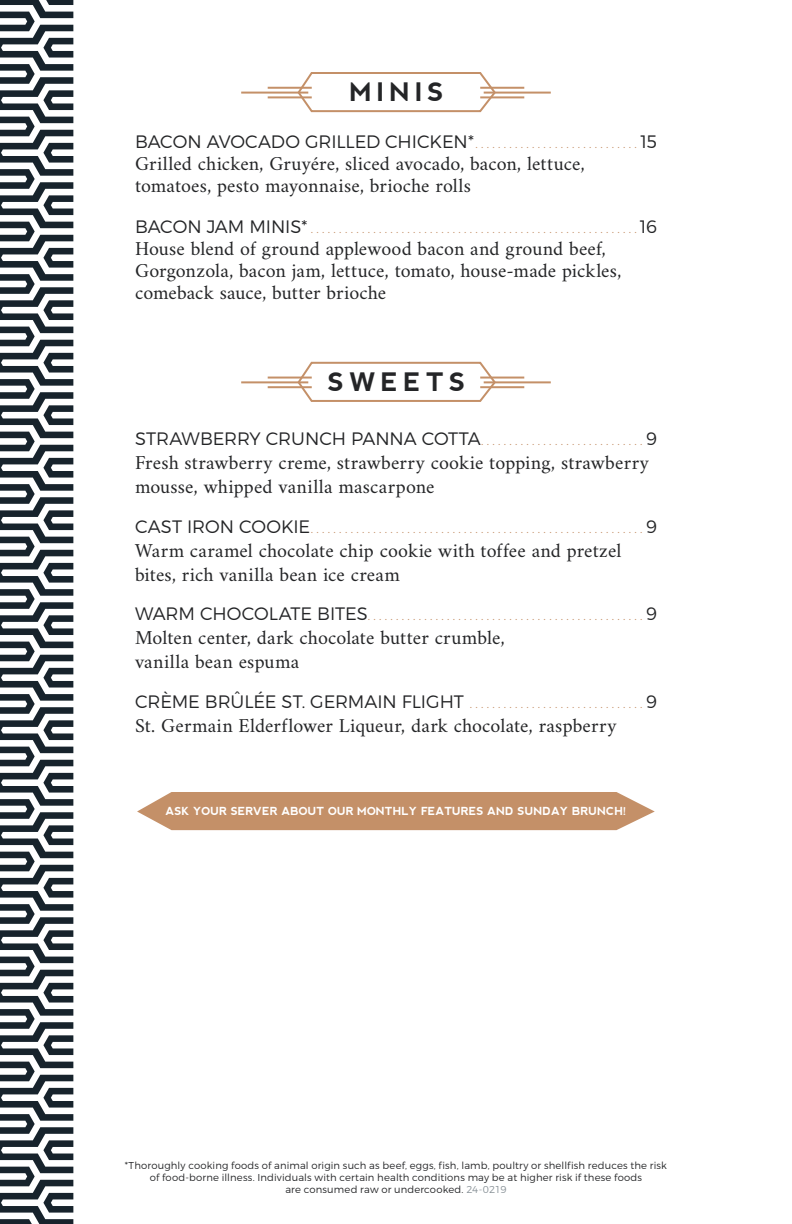
<style>
.page{position:relative;width:792px;height:1224px;background:#fff}
.page>*{position:absolute;margin:0;border:0;box-sizing:border-box;transform-origin:0 0}
.t1{font:700 25.4px "nevis";letter-spacing:.2em;color:#242527}
.t2{font:20px/24px "Amiri";letter-spacing:.005em;color:#242527}
.t3{font:300 18px "Montserrat";letter-spacing:-.005em;color:#242527}
.t4{font:300 12px "Montserrat";color:#c49068}
.t5{font:700 11.2px "nevis";color:#fff}
.t6{font:300 10px/12px "Montserrat";letter-spacing:.015em;color:#242527;text-align:center}
.s1{font-size:12px;color:#c49068}
.s2{font-size:18px;color:#242527}
.s3{color:#889197}
</style>
<div class="page">
<svg style="left:296px;top:361px;width:201px;height:41px"></svg>
<hr style="left:241px;top:381px;width:67px;height:2px;background:#c49068">
<hr style="left:268px;top:377px;width:44px;height:2px;background:#c49068">
<hr style="left:268px;top:386px;width:44px;height:2px;background:#c49068">
<hr style="left:484px;top:381px;width:67px;height:2px;background:#c49068">
<hr style="left:480px;top:377px;width:44px;height:2px;background:#c49068">
<hr style="left:480px;top:386px;width:44px;height:2px;background:#c49068">
<svg style="left:0;top:0;width:73px;height:1224px"></svg>
<svg style="left:296px;top:72px;width:201px;height:41px"></svg>
<hr style="left:241px;top:92px;width:67px;height:2px;background:#c49068">
<hr style="left:268px;top:87px;width:44px;height:2px;background:#c49068">
<hr style="left:268px;top:96px;width:44px;height:2px;background:#c49068">
<hr style="left:484px;top:92px;width:67px;height:2px;background:#c49068">
<hr style="left:480px;top:87px;width:44px;height:2px;background:#c49068">
<hr style="left:480px;top:96px;width:44px;height:2px;background:#c49068">
<svg style="left:137px;top:792px;width:518px;height:38px;background:#c89772"></svg>
<p class="t1" style="left:349px;top:78px;width:96px">MINIS</p>
<p class="t3" style="left:135px;top:130px;width:524px">BACON AVOCADO GRILLED CHICKEN* <span class="s1">. . . . . . . . . . . . . . . . . . . . . . . . . . . . .</span> 15</p>
<p class="t2" style="left:135px;top:152px;width:451px;line-height:22px">Grilled chicken, Gruyére, sliced avocado, bacon, lettuce, tomatoes, pesto mayonnaise, brioche rolls</p>
<p class="t4" style="left:135px;top:221px;width:523px"><span class="s2">BACON JAM MINIS*</span> . . . . . . . . . . . . . . . . . . . . . . . . . . . . . . . . . . . . . . . . . . . . . . . . . . . . . . . . . <span class="s2">16</span></p>
<p class="t2" style="left:135px;top:237px;width:488px;line-height:22px">House blend of ground applewood bacon and ground beef,<br>Gorgonzola, bacon jam, lettuce, tomato, house-made pickles, comeback sauce, butter brioche</p>
<p class="t1" style="left:328px;top:368px;width:139px">SWEETS</p>
<p class="t3" style="left:135px;top:428px;width:347px">STRAWBERRY CRUNCH PANNA COTTA</p>
<p class="t3" style="left:646px;top:428px;width:12px">9</p>
<p class="t2" style="left:135px;top:450px;width:516px">Fresh strawberry creme, strawberry cookie topping, strawberry mousse, whipped vanilla mascarpone</p>
<p class="t3" style="left:135px;top:515px;width:177px">CAST IRON COOKIE</p>
<p class="t3" style="left:646px;top:515px;width:12px">9</p>
<p class="t2" style="left:135px;top:538px;width:488px">Warm caramel chocolate chip cookie with toffee and pretzel bites, rich vanilla bean ice cream</p>
<p class="t3" style="left:135px;top:603px;width:234px">WARM CHOCOLATE BITES</p>
<p class="t3" style="left:646px;top:603px;width:12px">9</p>
<p class="t2" style="left:135px;top:625px;width:371px">Molten center, dark chocolate butter crumble, vanilla bean espuma</p>
<p class="t3" style="left:135px;top:690px;width:330px">CRÈME BRÛLÉE ST. GERMAIN FLIGHT</p>
<p class="t3" style="left:646px;top:690px;width:12px">9</p>
<p class="t2" style="left:135px;top:713px;width:483px">St. Germain Elderflower Liqueur, dark chocolate, raspberry</p>
<p class="t5" style="left:166px;top:805px;width:462px">ASK YOUR SERVER ABOUT OUR MONTHLY FEATURES AND SUNDAY BRUNCH!</p>
<p class="t6" style="left:125px;top:1159px;width:544px">*Thoroughly cooking foods of animal origin such as beef, eggs, fish, lamb, poultry or shellfish reduces the risk of food-borne illness. Individuals with certain health conditions may be at higher risk if these foods<br>are consumed raw or undercooked. <span class="s3">24-0219</span></p>
</div>
